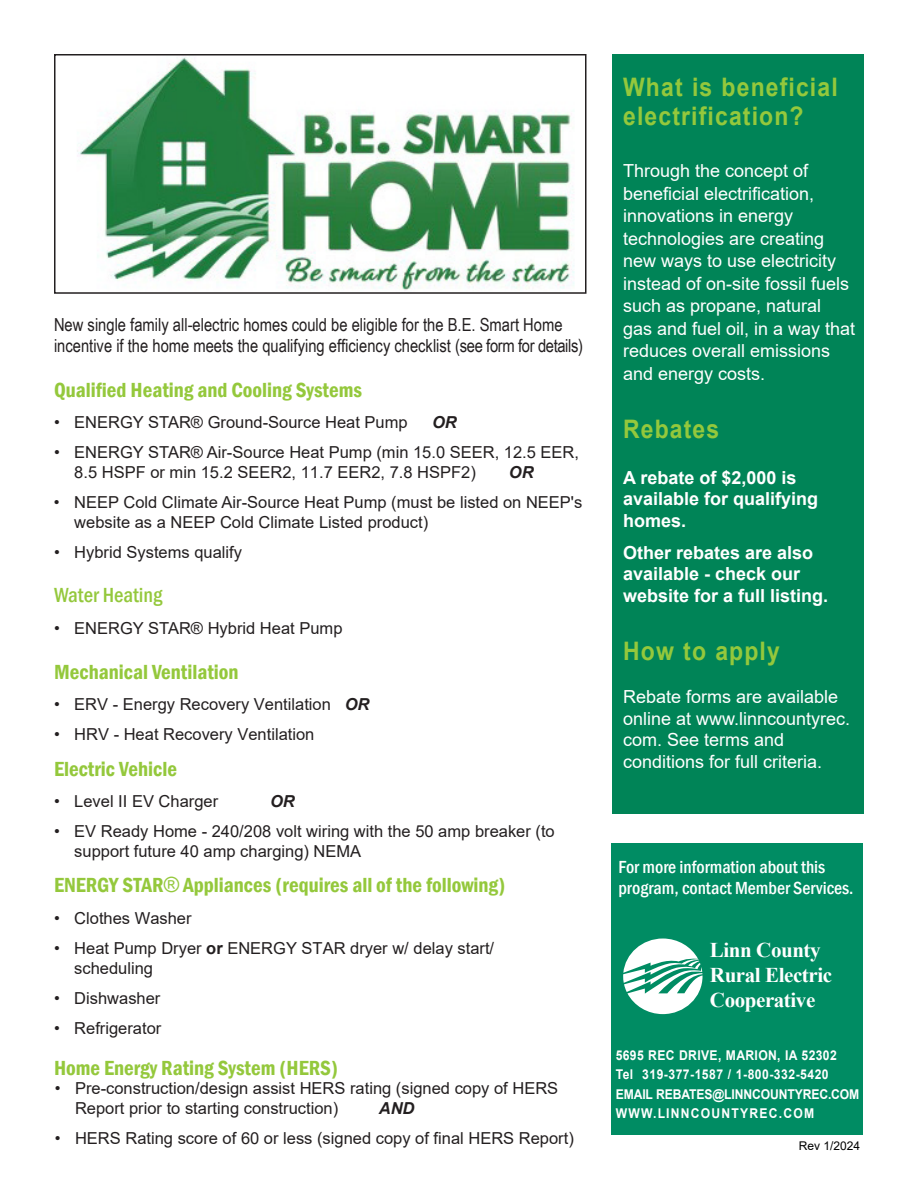
<style>
.page{position:relative;width:918px;height:1188px;background:#fff}
.page>*{position:absolute;margin:0;border:0;box-sizing:border-box;transform-origin:0 0}
.body_text{font:700 25.5px/28.5px "Arial";letter-spacing:.05em;color:#94c83c;scale:.9 1}
.t1{font:600 condensed 21px "Franklin Gothic";color:#94c83c}
.t2{font:700 21px "Times New Roman";letter-spacing:-.02em;color:#fff}
.t3{font:500 condensed 21px "Franklin Gothic";color:#94c83c}
.body_text-2{font:18px/22.5px "Arial";color:#fff}
.body_text-3{font:18px/21.6px "Arial Narrow";color:#231f20}
.body_text-4{font:700 18px/21.6px "Arial";color:#fff}
.t4{font:500 condensed 18px/21.6px "Franklin Gothic";color:#fff}
.t5{font:16.5px/19.8px "Arial";color:#231f20}
.t6{font:italic 700 16.5px "Arial";color:#231f20}
.t7{font:700 13.5px "Arial";letter-spacing:.03em;color:#fff;scale:.9 1}
.t8{font:700 13.5px "Arial";letter-spacing:-.01em;color:#fff;scale:.9 1}
.t9{font:700 13.5px "Arial";letter-spacing:.1em;color:#fff;scale:.9 1}
.t10{font:12px "Arial";color:#000}
.s1{font-weight:700;font-style:italic}
.s2{font-family:"Arial";font-weight:400;font-stretch:normal}
.s3{font-weight:700}
</style>
<div class="page">
<div style="left:612px;top:54px;width:252px;height:759px;background:#008457"></div>
<div style="left:611px;top:843px;width:252px;height:292px;background:#008c63"></div>
<svg style="left:623px;top:939px;width:80px;height:75px"></svg>
<img style="left:77px;top:57px;width:498px;height:234px">
<div style="left:54px;top:54px;width:532px;height:240px;border:2px solid #231f20"></div>
<p class="body_text-3" style="left:54px;top:313px;width:531px">New single family all-electric homes could be eligible for the B.E. Smart Home incentive if the home meets the qualifying efficiency checklist (see form for details)</p>
<p class="t1" style="left:54px;top:376px;width:310px">Qualified Heating and Cooling Systems</p>
<p class="t5" style="left:54px;top:412px;width:355px">• ENERGY STAR® Ground-Source Heat Pump</p>
<p class="t6" style="left:432px;top:411px;width:26px">OR</p>
<p class="t5" style="left:74px;top:443px;width:506px;text-indent:-20px">• ENERGY STAR® Air-Source Heat Pump (min 15.0 SEER, 12.5 EER,<br>8.5 HSPF or min 15.2 SEER2, 11.7 EER2, 7.8 HSPF2)</p>
<p class="t6" style="left:509px;top:461px;width:26px">OR</p>
<p class="t5" style="left:74px;top:492px;width:510px;text-indent:-20px">• NEEP Cold Climate Air-Source Heat Pump (must be listed on NEEP's website as a NEEP Cold Climate Listed product)</p>
<p class="t5" style="left:54px;top:542px;width:190px">• Hybrid Systems qualify</p>
<p class="t3" style="left:54px;top:582px;width:110px">Water Heating</p>
<p class="t5" style="left:54px;top:618px;width:290px">• ENERGY STAR® Hybrid Heat Pump</p>
<p class="t1" style="left:54px;top:657px;width:186px">Mechanical Ventilation</p>
<p class="t5" style="left:54px;top:694px;width:317px">• ERV - Energy Recovery Ventilation <span class="s1">OR</span></p>
<p class="t5" style="left:54px;top:724px;width:262px">• HRV - Heat Recovery Ventilation</p>
<p class="t1" style="left:54px;top:755px;width:125px">Electric Vehicle</p>
<p class="t5" style="left:54px;top:791px;width:166px">• Level II EV Charger</p>
<p class="t6" style="left:270px;top:790px;width:26px">OR</p>
<p class="t5" style="left:74px;top:821px;width:482px;text-indent:-20px">• EV Ready Home - 240/208 volt wiring with the 50 amp breaker (to support future 40 amp charging) NEMA</p>
<p class="t1" style="left:54px;top:871px;width:453px">ENERGY STAR<span class="s2">®</span> Appliances (requires all of the following)</p>
<p class="t5" style="left:54px;top:909px;width:139px">• Clothes Washer</p>
<p class="t5" style="left:74px;top:939px;width:421px;text-indent:-20px">• Heat Pump Dryer <span class="s3">or</span> ENERGY STAR dryer w/ delay start/ scheduling</p>
<p class="t5" style="left:54px;top:988px;width:108px">• Dishwasher</p>
<p class="t5" style="left:54px;top:1019px;width:109px">• Refrigerator</p>
<p class="t1" style="left:54px;top:1054px;width:286px">Home Energy Rating System (HERS)</p>
<p class="t5" style="left:75px;top:1078px;width:485px;text-indent:-20px">• Pre-construction/design assist HERS rating (signed copy of HERS<br>Report prior to starting construction)</p>
<p class="t6" style="left:379px;top:1097px;width:37px">AND</p>
<p class="t5" style="left:55px;top:1128px;width:521px">• HERS Rating score of 60 or less (signed copy of final HERS Report)</p>
<p class="body_text" style="left:623px;top:73px;width:240px">What is beneficial electrification?</p>
<p class="body_text-2" style="left:623px;top:160px;width:234px">Through the concept of beneficial electrification, innovations in energy technologies are creating new ways to use electricity instead of on-site fossil fuels such as propane, natural<br>gas and fuel oil, in a way that reduces overall emissions and energy costs.</p>
<p class="body_text" style="left:623px;top:415px;width:108px">Rebates</p>
<p class="body_text-4" style="left:623px;top:467px;width:197px">A rebate of $2,000 is available for qualifying homes.</p>
<p class="body_text-4" style="left:623px;top:542px;width:207px">Other rebates are also available - check our website for a full listing.</p>
<p class="body_text" style="left:623px;top:637px;width:176px">How to apply</p>
<p class="body_text-2" style="left:623px;top:686px;width:229px;line-height:21.6px">Rebate forms are available online at www.linncountyrec. com. See terms and conditions for full criteria.</p>
<p class="t4" style="left:618px;top:856px;width:237px">For more information about this program, contact Member Services.</p>
<p class="t2" style="left:710px;top:934px;width:112px">Linn County</p>
<p class="t2" style="left:710px;top:960px;width:124px">Rural Electric</p>
<p class="t2" style="left:710px;top:985px;width:107px">Cooperative</p>
<p class="t7" style="left:616px;top:1045px;width:247px">5695 REC DRIVE, MARION, IA 52302</p>
<p class="t7" style="left:616px;top:1065px;width:238px">Tel 319-377-1587 / 1-800-332-5420</p>
<p class="t8" style="left:616px;top:1084px;width:272px">EMAIL REBATES@LINNCOUNTYREC.COM</p>
<p class="t9" style="left:616px;top:1104px;width:222px">WWW.LINNCOUNTYREC.COM</p>
<p class="t10" style="left:799px;top:1138px;width:63px">Rev 1/2024</p>
</div>
